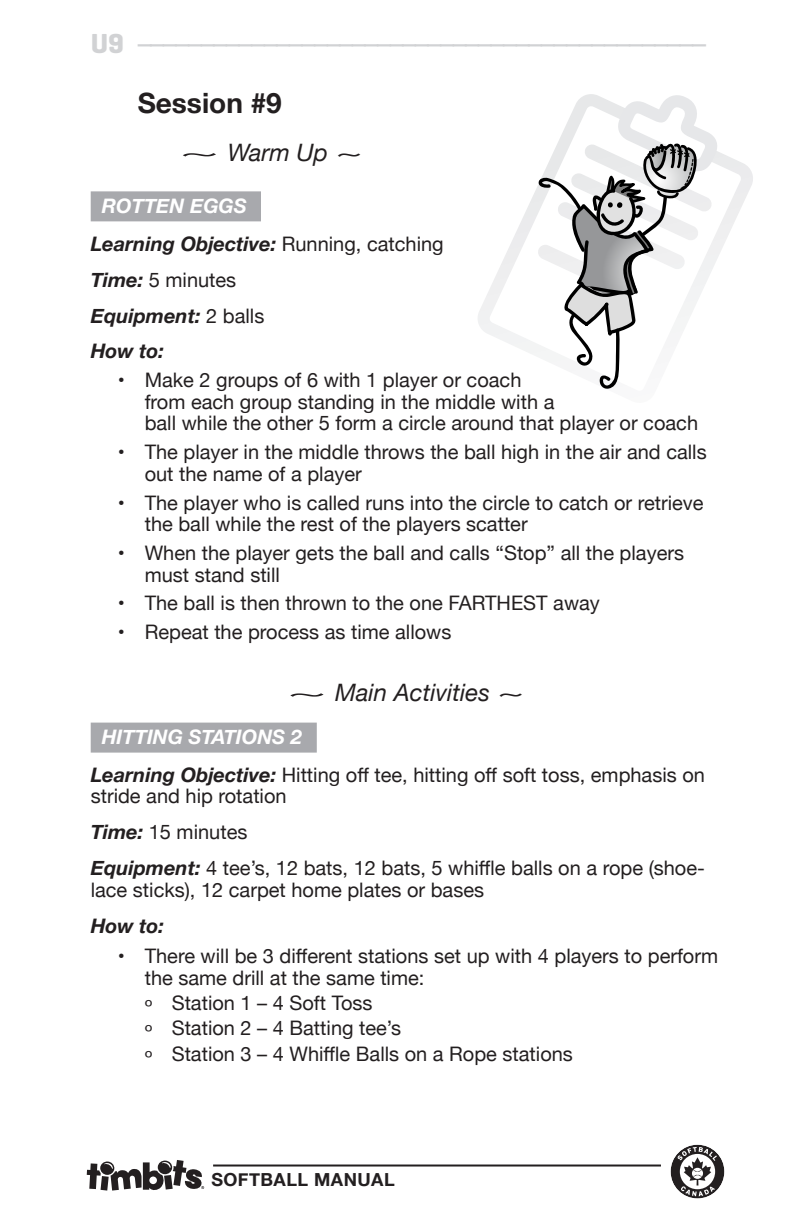
<style>
.page{position:relative;width:792px;height:1224px;background:#fff}
.page>*{position:absolute;margin:0;border:0;box-sizing:border-box;transform-origin:0 0}
.t1{font:28px/59.8px "Helvetica Neue";color:#d1d2d4}
.t2{font:italic 24px "Helvetica Neue";color:#231f20;scale:3 1}
.List_Paragraph{font:20px/21.6px "Helvetica Neue";color:#231f20}
.t3{font:italic 700 20px "Helvetica Neue";color:#231f20}
.t4{font:italic 700 20px "Helvetica Neue";color:#fff}
.t5{font:700 18px "Helvetica Neue";letter-spacing:.025em;color:#231f20}
.s1{font-family:"Geogrotesque";font-weight:700}
.s2{font-weight:700;color:#231f20}
.s3{font-weight:400;font-style:normal}
.s4{font-weight:700;font-style:italic}
</style>
<div class="page">
<svg style="left:87px;top:1160px;width:117px;height:31px"></svg>
<hr style="left:213px;top:1165px;width:448px;height:2px;background:#231f20">
<svg style="left:670px;top:1144px;width:55px;height:55px"></svg>
<svg style="left:478px;top:94px;width:275px;height:262px"></svg>
<svg style="left:537px;top:95px;width:183px;height:294px"></svg>
<div style="left:91px;top:191px;width:170px;height:30px;background:#a8a9ad"></div>
<div style="left:91px;top:723px;width:226px;height:30px;background:#a8a9ad"></div>
<h1 class="t1" style="left:138px;top:15px;width:570px;text-indent:-47px"><span class="s1">U9</span> –––––––––––––––––––––––––––––––––––––––––––––<br><span class="s2">Session #9</span></h1>
<p class="t2" style="left:178px;top:135px;width:63px">~ Warm Up ~</p>
<p class="t4" style="left:102px;top:190px;width:146px">ROTTEN EGGS</p>
<p class="t3" style="left:91px;top:228px;width:354px">Learning Objective: <span class="s3">Running, catching</span></p>
<p class="List_Paragraph" style="left:91px;top:270px;width:147px"><span class="s4">Time:</span> 5 minutes</p>
<p class="t3" style="left:91px;top:300px;width:175px">Equipment: <span class="s3">2 balls</span></p>
<p class="t3" style="left:91px;top:336px;width:75px">How to:</p>
<p class="List_Paragraph" style="left:145px;top:371px;width:555px;text-indent:-27px">• Make 2 groups of 6 with 1 player or coach<br>from each group standing in the middle with a<br>ball while the other 5 form a circle around that player or coach</p>
<p class="List_Paragraph" style="left:145px;top:442px;width:563px;text-indent:-27px">• The player in the middle throws the ball high in the air and calls out the name of a player</p>
<p class="List_Paragraph" style="left:145px;top:493px;width:560px;text-indent:-27px">• The player who is called runs into the circle to catch or retrieve the ball while the rest of the players scatter</p>
<p class="List_Paragraph" style="left:145px;top:543px;width:541px;text-indent:-27px">• When the player gets the ball and calls “Stop” all the players must stand still</p>
<p class="List_Paragraph" style="left:118px;top:594px;width:484px">• The ball is then thrown to the one FARTHEST away</p>
<p class="List_Paragraph" style="left:118px;top:622px;width:335px">• Repeat the process as time allows</p>
<p class="t2" style="left:285px;top:675px;width:81px">~ Main Activities ~</p>
<p class="t4" style="left:102px;top:721px;width:202px">HITTING STATIONS 2</p>
<p class="List_Paragraph" style="left:91px;top:765px;width:616px"><span class="s4">Learning Objective:</span> Hitting off tee, hitting off soft toss, emphasis on stride and hip rotation</p>
<p class="List_Paragraph" style="left:91px;top:823px;width:158px"><span class="s4">Time:</span> 15 minutes</p>
<p class="List_Paragraph" style="left:91px;top:859px;width:616px"><span class="s4">Equipment:</span> 4 tee’s, 12 bats, 12 bats, 5 whiffle balls on a rope (shoe&shy;lace sticks), 12 carpet home plates or bases</p>
<p class="t3" style="left:91px;top:910px;width:75px">How to:</p>
<p class="List_Paragraph" style="left:145px;top:947px;width:575px;text-indent:-27px">• There will be 3 different stations set up with 4 players to perform the same drill at the same time:</p>
<p class="List_Paragraph" style="left:145px;top:993px;width:229px">º Station 1 – 4 Soft Toss</p>
<p class="List_Paragraph" style="left:145px;top:1019px;width:258px">º Station 2 – 4 Batting tee’s</p>
<p class="List_Paragraph" style="left:145px;top:1044px;width:430px">º Station 3 – 4 Whife Balls on a Rope stations</p>
<p class="t5" style="left:211px;top:1166px;width:185px">SOFTBALL MANUAL</p>
</div>
